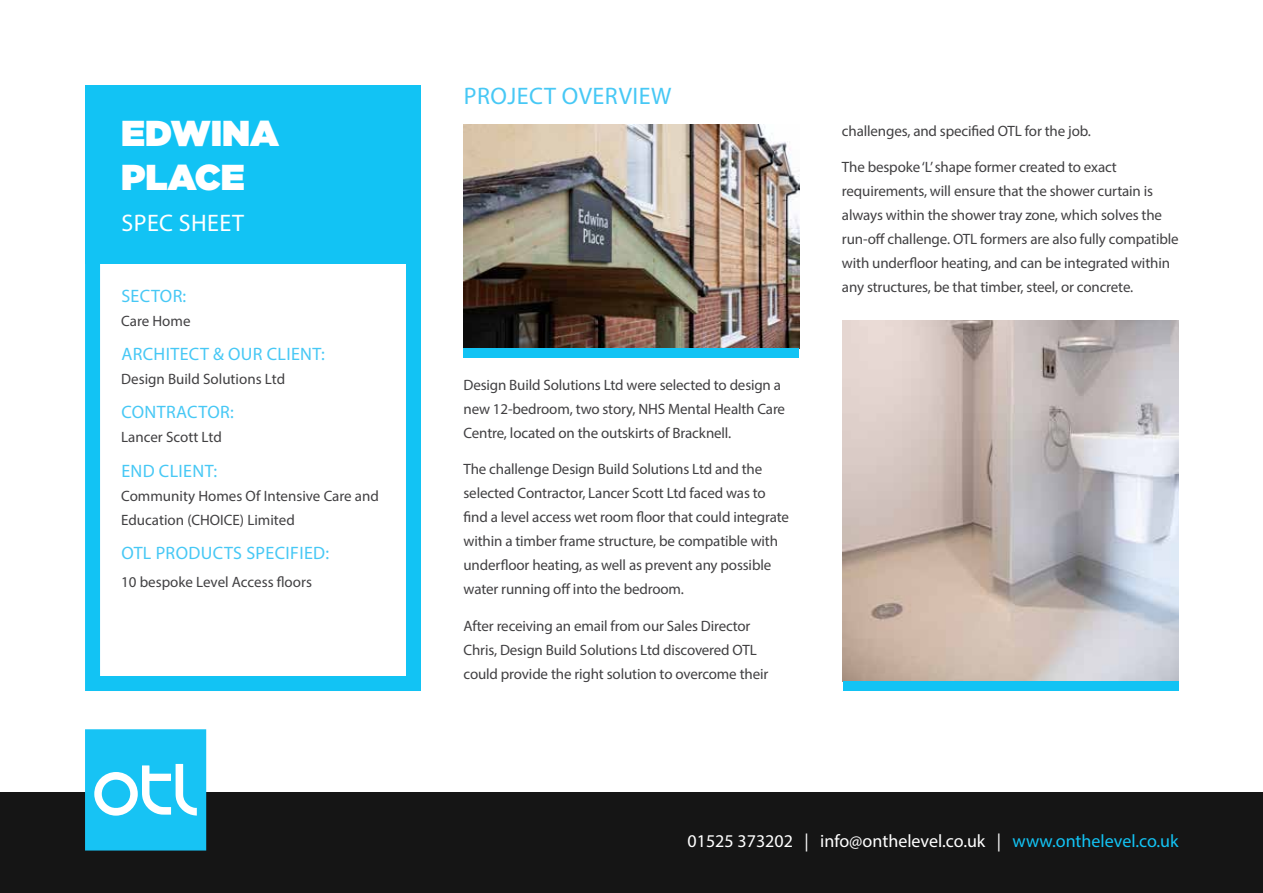
<style>
.page{position:relative;width:1263px;height:893px;background:#fff}
.page>*{position:absolute;margin:0;border:0;box-sizing:border-box;transform-origin:0 0}
.t1{font:900 36px/43.2px "Gotham";color:#fff}
.t2{font:24px "Myriad Pro";letter-spacing:.02em;color:#47c8f5}
.t3{font:24px "Myriad Pro";letter-spacing:.02em;color:#fff}
.t4{font:18px "Myriad Pro";letter-spacing:.02em;color:#47c8f5}
.t5{font:18px "Myriad Pro";color:#fff}
.t6{font:15px/24px "Myriad Pro";letter-spacing:-.01em;color:#414042}
.s1{color:#12c3f4}
</style>
<div class="page">
<div style="left:0;top:792px;width:1263px;height:101px;background:#151515"></div>
<svg style="left:85px;top:729px;width:121px;height:121px;background:#35caf5"></svg>
<div style="left:85px;top:85px;width:336px;height:606px;border:15px solid #12c3f4"></div>
<div style="left:85px;top:85px;width:336px;height:179px;background:#12c3f4"></div>
<img style="left:843px;top:320px;width:336px;height:361px">
<div style="left:843px;top:681px;width:336px;height:10px;background:#12c3f4"></div>
<img style="left:463px;top:124px;width:336px;height:224px">
<div style="left:463px;top:348px;width:336px;height:10px;background:#12c3f4"></div>
<h1 class="t1" style="left:121px;top:111px;width:159px">EDWINA<br>PLACE</h1>
<h2 class="t3" style="left:121px;top:208px;width:124px">SPEC SHEET</h2>
<p class="t4" style="left:121px;top:284px;width:66px">SECTOR:</p>
<p class="t6" style="left:121px;top:308px;width:71px">Care Home</p>
<p class="t4" style="left:121px;top:343px;width:205px">ARCHITECT &amp; OUR CLIENT:</p>
<p class="t6" style="left:121px;top:367px;width:165px">Design Build Solutions Ltd</p>
<p class="t4" style="left:121px;top:401px;width:114px">CONTRACTOR:</p>
<p class="t6" style="left:121px;top:425px;width:102px">Lancer Scott Ltd</p>
<p class="t4" style="left:121px;top:460px;width:97px">END CLIENT:</p>
<p class="t6" style="left:121px;top:483px;width:259px">Community Homes Of Intensive Care and<br>Education (CHOICE) Limited</p>
<p class="t4" style="left:121px;top:542px;width:209px">OTL PRODUCTS SPECIFIED:</p>
<p class="t6" style="left:121px;top:570px;width:192px">10 bespoke Level Access floors</p>
<h2 class="t2" style="left:464px;top:81px;width:209px">PROJECT OVERVIEW</h2>
<p class="t6" style="left:463px;top:372px;width:323px">Design Build Solutions Ltd were selected to design a new 12-bedroom, two story, NHS Mental Health Care<br>Centre, located on the outskirts of Bracknell.</p>
<p class="t6" style="left:463px;top:457px;width:327px">The challenge Design Build Solutions Ltd and the selected Contractor, Lancer Scott Ltd faced was to find a level access wet room floor that could integrate within a timber frame structure, be compatible with underfloor heating, as well as prevent any possible water running off into the bedroom.</p>
<p class="t6" style="left:463px;top:614px;width:306px">After receiving an email from our Sales Director<br>Chris, Design Build Solutions Ltd discovered OTL could provide the right solution to overcome their</p>
<p class="t6" style="left:842px;top:118px;width:250px">challenges, and specified OTL for the job.</p>
<p class="t6" style="left:842px;top:155px;width:338px">The bespoke ‘L’ shape former created to exact requirements, will ensure that the shower curtain is always within the shower tray zone, which solves the run-off challenge. OTL formers are also fully compatible with underfloor heating, and can be integrated within any structures, be that timber, steel, or concrete.</p>
<p class="t5" style="left:688px;top:830px;width:492px">01525 373202 | info@onthelevel.co.uk | <span class="s1">www.onthelevel.co.uk</span></p>
</div>
